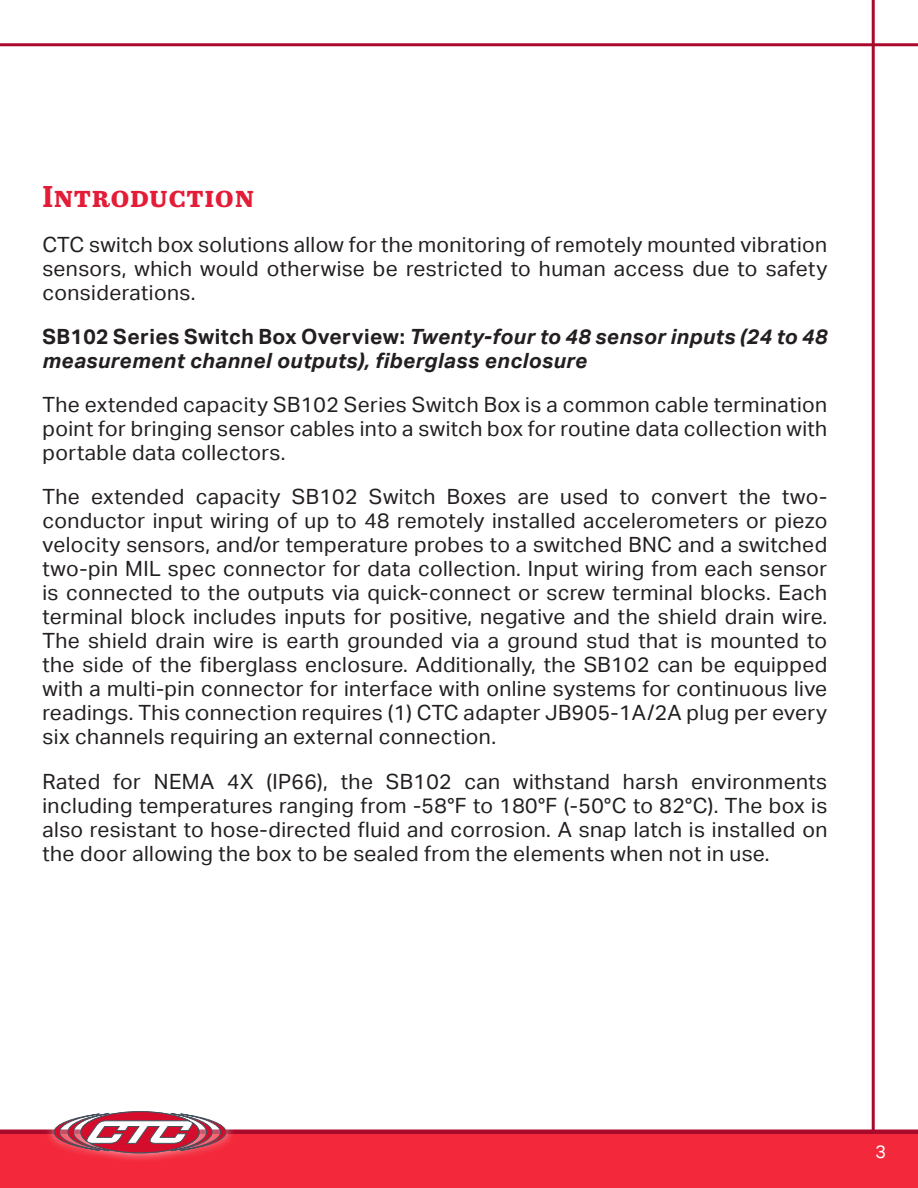
<style>
.page{position:relative;width:918px;height:1188px;background:#fff}
.page>*{position:absolute;margin:0;border:0;box-sizing:border-box;transform-origin:0 0}
.Heading{font:700 30px "Abril Text";letter-spacing:.02em;color:#e31c37}
.Body{font:21px/24px "Aktiv Grotesk";letter-spacing:.02em;color:#231f20;text-align:justify}
.Body-2{font:italic 700 21px/24px "Aktiv Grotesk";letter-spacing:.02em;color:#231f20}
.t1{font:18px "Aktiv Grotesk";color:#fff}
.s1{font-style:normal}
</style>
<div class="page">
<hr style="left:872px;top:0;width:3px;height:1188px;background:#a90a2b">
<div style="left:0;top:1134px;width:918px;height:54px;background:#f3293b"></div>
<hr style="left:0;top:1130px;width:918px;height:4px;background:#a90a2b">
<div style="left:45px;top:1102px;width:190px;height:61px;background:#fff;opacity:.75"></div>
<svg style="left:54px;top:1112px;width:172px;height:41px"></svg>
<hr style="left:0;top:43px;width:918px;height:3px;background:#a90a2b">
<p class="Heading" style="left:43px;top:175px;width:213px">Introduction</p>
<p class="Body" style="left:43px;top:232px;width:786px">CTC switch box solutions allow for the monitoring of remotely mounted vibration sensors, which would otherwise be restricted to human access due to safety considerations.</p>
<p class="Body-2" style="left:43px;top:325px;width:786px"><span class="s1">SB102 Series Switch Box Overview:</span> Twenty-four to 48 sensor inputs (24 to 48 measurement channel outputs), fiberglass enclosure</p>
<p class="Body" style="left:43px;top:393px;width:786px">The extended capacity SB102 Series Switch Box is a common cable termination point for bringing sensor cables into a switch box for routine data collection with portable data collectors.</p>
<p class="Body" style="left:43px;top:485px;width:786px;text-align:left">The extended capacity SB102 Switch Boxes are used to convert the two&shy;conductor input wiring of up to 48 remotely installed accelerometers or piezo velocity sensors, and/or temperature probes to a switched BNC and a switched two-pin MIL spec connector for data collection. Input wiring from each sensor is connected to the outputs via quick-connect or screw terminal blocks. Each terminal block includes inputs for positive, negative and the shield drain wire.<br>The shield drain wire is earth grounded via a ground stud that is mounted to the side of the fiberglass enclosure. Additionally, the SB102 can be equipped with a multi-pin connector for interface with online systems for continuous live readings. This connection requires (1) CTC adapter JB905-1A/2A plug per every six channels requiring an external connection.</p>
<p class="Body" style="left:43px;top:769px;width:786px">Rated for NEMA 4X (IP66), the SB102 can withstand harsh environments including temperatures ranging from -58°F to 180°F (-50°C to 82°C). The box is also resistant to hose-directed fluid and corrosion. A snap latch is installed on the door allowing the box to be sealed from the elements when not in use.</p>
<p class="t1" style="left:875px;top:1142px;width:12px">3</p>
</div>
